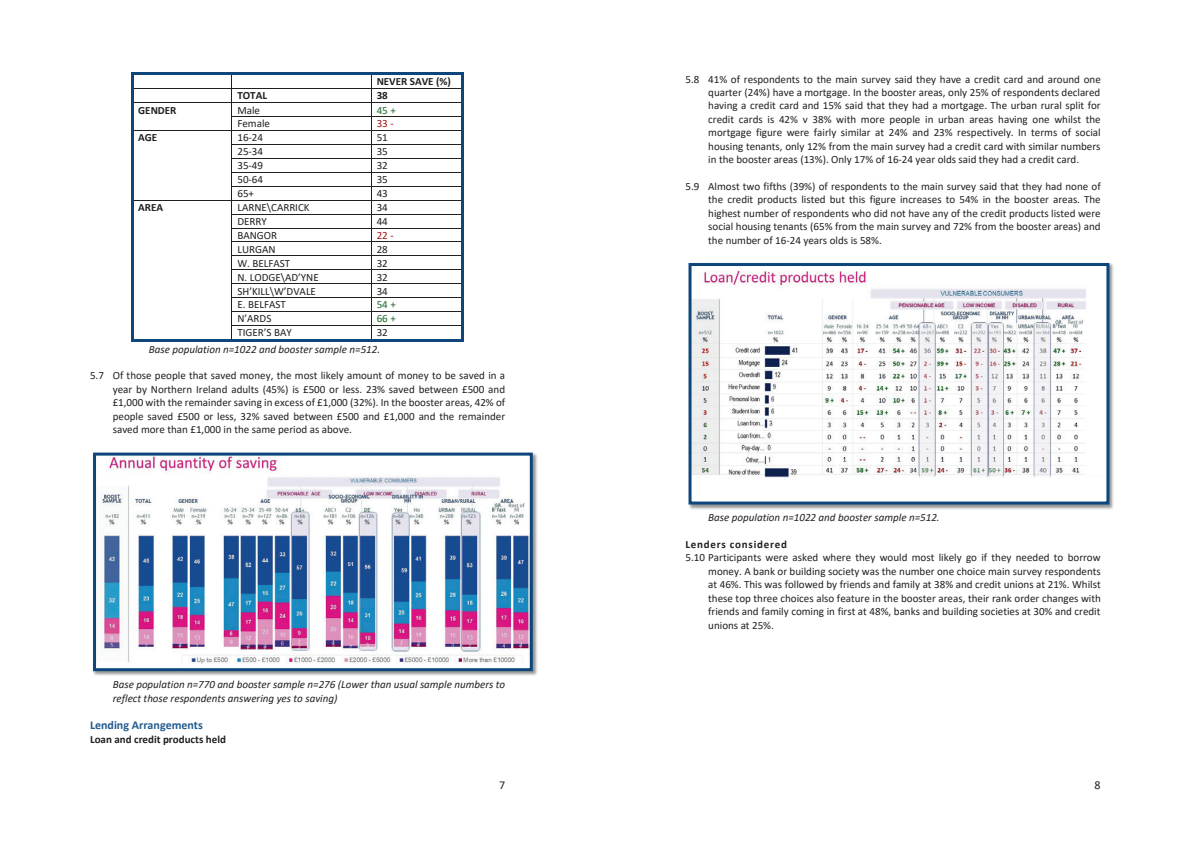
<style>
.page{position:relative;width:1191px;height:842px;background:#fff}
.page>*{position:absolute;margin:0;border:0;box-sizing:border-box;transform-origin:0 0}
.t1{font:700 12px "Calibri";color:#225c8e}
.t2{font:12px "Calibri";color:#231f20}
.t3{font:11px/13.4px "Calibri";color:#231f20;text-align:justify}
.t4{font:italic 11px/16.3px "Calibri";color:#231f20}
.t5{font:700 11px "Calibri";color:#231f20}
.t6{font:700 11px "Calibri";letter-spacing:.065em;color:#231f20}
.t7{font:11px "Calibri";color:#196829}
.t8{font:11px "Calibri";color:#a41715}
.s1{font-style:normal}
</style>
<div class="page">
<hr style="left:134px;top:72px;width:98px;height:3px;background:#0e467c">
<hr style="left:234px;top:72px;width:137px;height:3px;background:#0e467c">
<hr style="left:374px;top:72px;width:87px;height:3px;background:#0e467c">
<hr style="left:134px;top:88px;width:98px;height:1px;background:#231f20">
<hr style="left:232px;top:88px;width:139px;height:1px;background:#231f20">
<hr style="left:372px;top:88px;width:89px;height:1px;background:#231f20">
<hr style="left:134px;top:102px;width:98px;height:1px;background:#231f20">
<hr style="left:232px;top:102px;width:139px;height:1px;background:#231f20">
<hr style="left:372px;top:102px;width:89px;height:1px;background:#231f20">
<hr style="left:232px;top:116px;width:139px;height:1px;background:#231f20">
<hr style="left:372px;top:116px;width:89px;height:1px;background:#231f20">
<hr style="left:134px;top:130px;width:98px;height:1px;background:#231f20">
<hr style="left:232px;top:130px;width:139px;height:1px;background:#231f20">
<hr style="left:372px;top:130px;width:89px;height:1px;background:#231f20">
<hr style="left:232px;top:144px;width:139px;height:1px;background:#231f20">
<hr style="left:372px;top:144px;width:89px;height:1px;background:#231f20">
<hr style="left:232px;top:158px;width:139px;height:1px;background:#231f20">
<hr style="left:372px;top:158px;width:89px;height:1px;background:#231f20">
<hr style="left:232px;top:172px;width:139px;height:1px;background:#231f20">
<hr style="left:372px;top:172px;width:89px;height:1px;background:#231f20">
<svg style="left:131px;top:72px;width:3px;height:114px"></svg>
<hr style="left:232px;top:186px;width:139px;height:1px;background:#231f20">
<hr style="left:372px;top:186px;width:89px;height:1px;background:#231f20">
<svg style="left:461px;top:72px;width:3px;height:114px"></svg>
<hr style="left:131px;top:186px;width:3px;height:14px;background:#0e467c">
<hr style="left:461px;top:186px;width:3px;height:14px;background:#0e467c">
<hr style="left:134px;top:200px;width:98px;height:1px;background:#231f20">
<hr style="left:232px;top:200px;width:139px;height:1px;background:#231f20">
<hr style="left:372px;top:200px;width:89px;height:1px;background:#231f20">
<hr style="left:131px;top:200px;width:3px;height:14px;background:#0e467c">
<hr style="left:461px;top:200px;width:3px;height:14px;background:#0e467c">
<hr style="left:232px;top:214px;width:139px;height:1px;background:#231f20">
<hr style="left:372px;top:214px;width:89px;height:1px;background:#231f20">
<hr style="left:131px;top:214px;width:3px;height:14px;background:#0e467c">
<hr style="left:461px;top:214px;width:3px;height:14px;background:#0e467c">
<hr style="left:232px;top:228px;width:139px;height:1px;background:#231f20">
<hr style="left:372px;top:228px;width:89px;height:1px;background:#231f20">
<hr style="left:131px;top:228px;width:3px;height:14px;background:#0e467c">
<hr style="left:461px;top:228px;width:3px;height:14px;background:#0e467c">
<hr style="left:232px;top:242px;width:139px;height:1px;background:#231f20">
<hr style="left:372px;top:242px;width:89px;height:1px;background:#231f20">
<hr style="left:131px;top:242px;width:3px;height:14px;background:#0e467c">
<hr style="left:461px;top:242px;width:3px;height:14px;background:#0e467c">
<hr style="left:232px;top:256px;width:139px;height:1px;background:#231f20">
<hr style="left:372px;top:256px;width:89px;height:1px;background:#231f20">
<hr style="left:131px;top:256px;width:3px;height:14px;background:#0e467c">
<hr style="left:461px;top:256px;width:3px;height:14px;background:#0e467c">
<hr style="left:232px;top:270px;width:139px;height:1px;background:#231f20">
<hr style="left:372px;top:270px;width:89px;height:1px;background:#231f20">
<hr style="left:232px;top:283px;width:139px;height:1px;background:#231f20">
<hr style="left:372px;top:283px;width:89px;height:1px;background:#231f20">
<hr style="left:232px;top:297px;width:139px;height:1px;background:#231f20">
<hr style="left:372px;top:297px;width:89px;height:1px;background:#231f20">
<hr style="left:232px;top:311px;width:139px;height:1px;background:#231f20">
<hr style="left:372px;top:311px;width:89px;height:1px;background:#231f20">
<hr style="left:232px;top:325px;width:139px;height:1px;background:#231f20">
<hr style="left:372px;top:325px;width:89px;height:1px;background:#231f20">
<svg style="left:131px;top:270px;width:3px;height:72px"></svg>
<hr style="left:134px;top:339px;width:98px;height:3px;background:#0e467c">
<svg style="left:232px;top:72px;width:2px;height:270px"></svg>
<hr style="left:234px;top:339px;width:137px;height:3px;background:#0e467c">
<svg style="left:371px;top:72px;width:3px;height:270px"></svg>
<hr style="left:374px;top:339px;width:87px;height:3px;background:#0e467c">
<svg style="left:461px;top:270px;width:3px;height:72px"></svg>
<img style="left:93px;top:452px;width:444px;height:224px">
<img style="left:97px;top:457px;width:432px;height:210px">
<div style="left:93px;top:453px;width:440px;height:218px;border:3px solid #0e467c"></div>
<img style="left:688px;top:263px;width:426px;height:247px">
<img style="left:692px;top:267px;width:413px;height:233px">
<div style="left:688px;top:263px;width:421px;height:241px;border:3px solid #0e467c"></div>
<p class="t5" style="left:377px;top:74px;width:76px">NEVER SAVE (%)</p>
<p class="t5" style="left:237px;top:88px;width:31px">TOTAL</p>
<p class="t5" style="left:377px;top:88px;width:13px">38</p>
<p class="t5" style="left:138px;top:102px;width:40px">GENDER</p>
<p class="t3" style="left:237px;top:103px;width:24px">Male</p>
<p class="t7" style="left:377px;top:102px;width:21px">45 +</p>
<p class="t3" style="left:237px;top:117px;width:34px">Female</p>
<p class="t8" style="left:377px;top:116px;width:19px">33 -</p>
<p class="t5" style="left:138px;top:130px;width:21px">AGE</p>
<p class="t3" style="left:237px;top:131px;width:27px">16-24</p>
<p class="t3" style="left:377px;top:131px;width:13px">51</p>
<p class="t3" style="left:237px;top:145px;width:27px">25-34</p>
<p class="t3" style="left:377px;top:145px;width:13px">35</p>
<p class="t3" style="left:237px;top:159px;width:27px">35-49</p>
<p class="t3" style="left:377px;top:159px;width:13px">32</p>
<p class="t3" style="left:237px;top:172px;width:27px">50-64</p>
<p class="t3" style="left:377px;top:172px;width:13px">35</p>
<p class="t3" style="left:237px;top:186px;width:18px">65+</p>
<p class="t3" style="left:377px;top:186px;width:13px">43</p>
<p class="t5" style="left:138px;top:200px;width:26px">AREA</p>
<p class="t3" style="left:237px;top:200px;width:74px">LARNE\CARRICK</p>
<p class="t3" style="left:377px;top:200px;width:13px">34</p>
<p class="t3" style="left:237px;top:214px;width:31px">DERRY</p>
<p class="t3" style="left:377px;top:214px;width:13px">44</p>
<p class="t3" style="left:237px;top:228px;width:41px">BANGOR</p>
<p class="t8" style="left:377px;top:228px;width:19px">22 -</p>
<p class="t3" style="left:237px;top:242px;width:40px">LURGAN</p>
<p class="t3" style="left:377px;top:242px;width:13px">28</p>
<p class="t3" style="left:237px;top:256px;width:54px">W. BELFAST</p>
<p class="t3" style="left:377px;top:256px;width:13px">32</p>
<p class="t3" style="left:237px;top:270px;width:83px">N. LODGE\AD’YNE</p>
<p class="t3" style="left:377px;top:270px;width:13px">32</p>
<p class="t3" style="left:237px;top:284px;width:80px">SH’KILL\W’DVALE</p>
<p class="t3" style="left:377px;top:284px;width:13px">34</p>
<p class="t3" style="left:237px;top:298px;width:50px">E. BELFAST</p>
<p class="t7" style="left:377px;top:297px;width:21px">54 +</p>
<p class="t3" style="left:237px;top:312px;width:36px">N’ARDS</p>
<p class="t7" style="left:377px;top:311px;width:21px">66 +</p>
<p class="t3" style="left:237px;top:326px;width:56px">TIGER’S BAY</p>
<p class="t4" style="left:149px;top:324px;width:241px;text-indent:228px"><span class="s1">32<br></span>Base population n=1022 and booster sample n=512.</p>
<p class="t3" style="left:113px;top:369px;width:394px;text-indent:-23px">5.7 Of those people that saved money, the most likely amount of money to be saved in a year by Northern Ireland adults (45%) is £500 or less. 23% saved between £500 and £1,000 with the remainder saving in excess of £1,000 (32%). In the booster areas, 42% of people saved £500 or less, 32% saved between £500 and £1,000 and the remainder saved more than £1,000 in the same period as above.</p>
<p class="t4" style="left:113px;top:677px;width:394px;line-height:13.4px">Base population n=770 and booster sample n=276 (Lower than usual sample numbers to reflect those respondents answering yes to saving)</p>
<p class="t1" style="left:90px;top:717px;width:114px">Lending Arrangements</p>
<p class="t5" style="left:90px;top:732px;width:137px">Loan and credit products held</p>
<p class="t2" style="left:499px;top:777px;width:8px">7</p>
<p class="t3" style="left:708px;top:72px;width:394px;text-indent:-23px">5.8 41% of respondents to the main survey said they have a credit card and around one quarter (24%) have a mortgage. In the booster areas, only 25% of respondents declared having a credit card and 15% said that they had a mortgage. The urban rural split for credit cards is 42% v 38% with more people in urban areas having one whilst the mortgage figure were fairly similar at 24% and 23% respectively. In terms of social housing tenants, only 12% from the main survey had a credit card with similar numbers in the booster areas (13%). Only 17% of 16-24 year olds said they had a credit card.</p>
<p class="t3" style="left:708px;top:179px;width:394px;text-indent:-23px">5.9 Almost two fifths (39%) of respondents to the main survey said that they had none of the credit products listed but this figure increases to 54% in the booster areas. The highest number of respondents who did not have any of the credit products listed were social housing tenants (65% from the main survey and 72% from the booster areas) and the number of 16-24 years olds is 58%.</p>
<p class="t4" style="left:708px;top:509px;width:233px">Base population n=1022 and booster sample n=512.</p>
<p class="t6" style="left:685px;top:536px;width:103px">Lenders considered</p>
<p class="t3" style="left:685px;top:551px;width:416px">5.10 Participants were asked where they would most likely go if they needed to borrow</p>
<p class="t3" style="left:708px;top:564px;width:394px">money. A bank or building society was the number one choice main survey respondents</p>
<p class="t3" style="left:708px;top:578px;width:394px">at 46%. This was followed by friends and family at 38% and credit unions at 21%. Whilst</p>
<p class="t3" style="left:708px;top:591px;width:394px">these top three choices also feature in the booster areas, their rank order changes with</p>
<p class="t3" style="left:708px;top:604px;width:394px">friends and family coming in first at 48%, banks and building societies at 30% and credit</p>
<p class="t3" style="left:708px;top:618px;width:67px">unions at 25%.</p>
<p class="t2" style="left:1094px;top:777px;width:8px">8</p>
</div>
